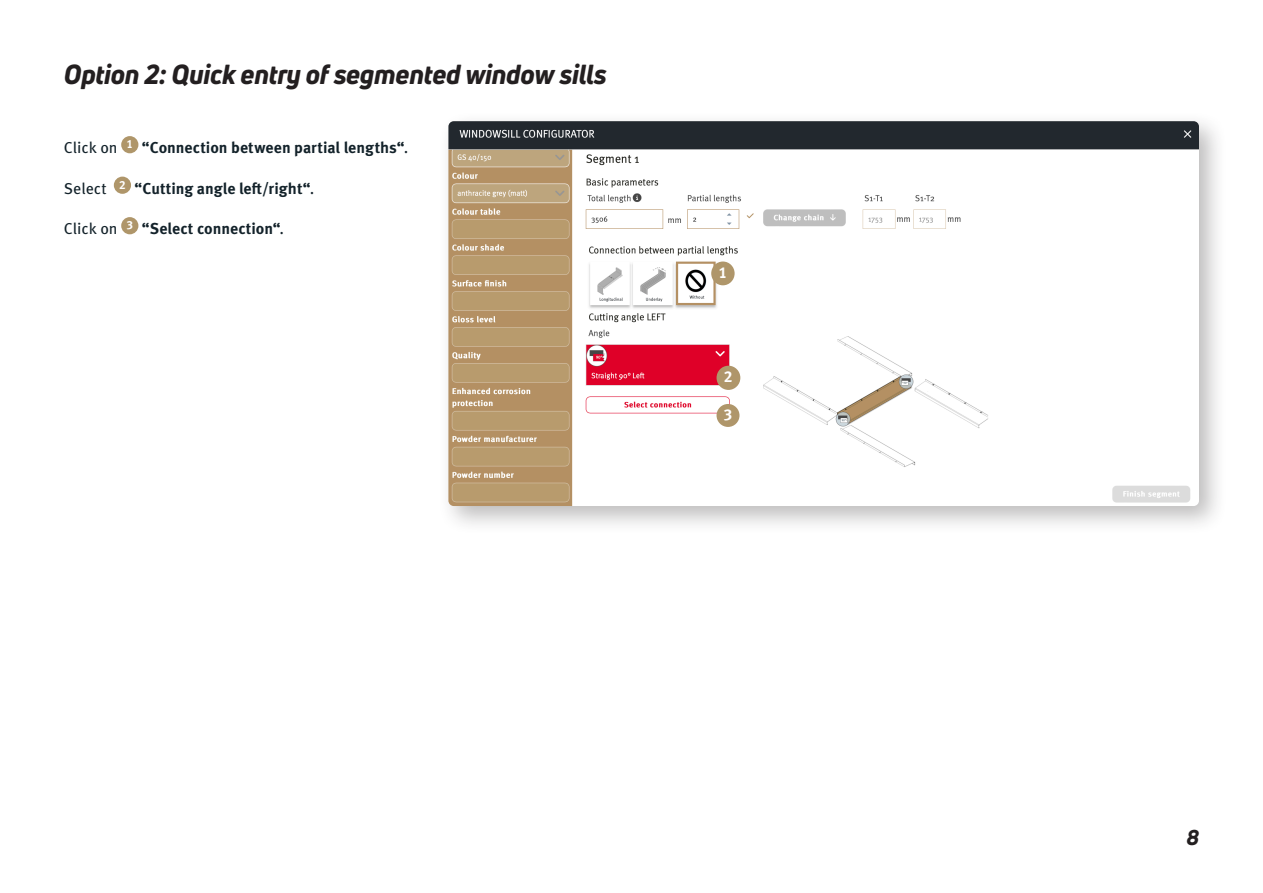
<style>
.page{position:relative;width:1263px;height:893px;background:#fff}
.page>*{position:absolute;margin:0;border:0;box-sizing:border-box;transform-origin:0 0}
.t1{font:italic 800 27px "Uni Neue";letter-spacing:-.01em;color:#231f20}
.t2{font:italic 800 21px "Uni Neue";color:#231f20}
.t3{font:700 15.75px "Meta Pro";color:#13222a}
.t4{font:15.75px "Meta Pro";color:#13222a}
.t5{font:700 15.75px "Meta Pro";color:#fff}
.t6{font:700 11.85px "Meta Pro";color:#fff}
.s1{font-weight:400}
</style>
<div class="page">
<div style="left:438px;top:110px;width:790px;height:425px;background:#231f20;opacity:.3"></div>
<img style="left:448px;top:121px;width:751px;height:385px">
<div style="left:711px;top:261px;width:24px;height:24px;background:#af966a;border-radius:50%"></div>
<div style="left:121px;top:136px;width:17px;height:17px;background:#af966a;border-radius:50%"></div>
<div style="left:114px;top:177px;width:17px;height:17px;background:#af966a;border-radius:50%"></div>
<div style="left:121px;top:217px;width:17px;height:17px;background:#af966a;border-radius:50%"></div>
<div style="left:716px;top:366px;width:24px;height:24px;background:#af966a;border-radius:50%"></div>
<div style="left:716px;top:404px;width:23px;height:23px;background:#af966a;border-radius:50%"></div>
<p class="t1" style="left:64px;top:56px;width:545px">Option 2: Quick entry of segmented window sills</p>
<p class="t4" style="left:64px;top:136px;width:55px">Click on</p>
<p class="t6" style="left:126px;top:135px;width:8px">1</p>
<p class="t3" style="left:142px;top:136px;width:268px">“Connection between partial lengths“<span class="s1">.</span></p>
<p class="t4" style="left:64px;top:176px;width:44px">Select</p>
<p class="t6" style="left:119px;top:175px;width:8px">2</p>
<p class="t3" style="left:135px;top:176px;width:181px">“Cutting angle left/right“<span class="s1">.</span></p>
<p class="t4" style="left:64px;top:217px;width:55px">Click on</p>
<p class="t6" style="left:126px;top:216px;width:8px">3</p>
<p class="t3" style="left:142px;top:217px;width:144px">“Select connection“<span class="s1">.</span></p>
<p class="t5" style="left:718px;top:260px;width:10px">1</p>
<p class="t5" style="left:724px;top:364px;width:10px">2</p>
<p class="t5" style="left:723px;top:403px;width:10px">3</p>
<h2 class="t2" style="left:1186px;top:823px;width:14px">8</h2>
</div>
